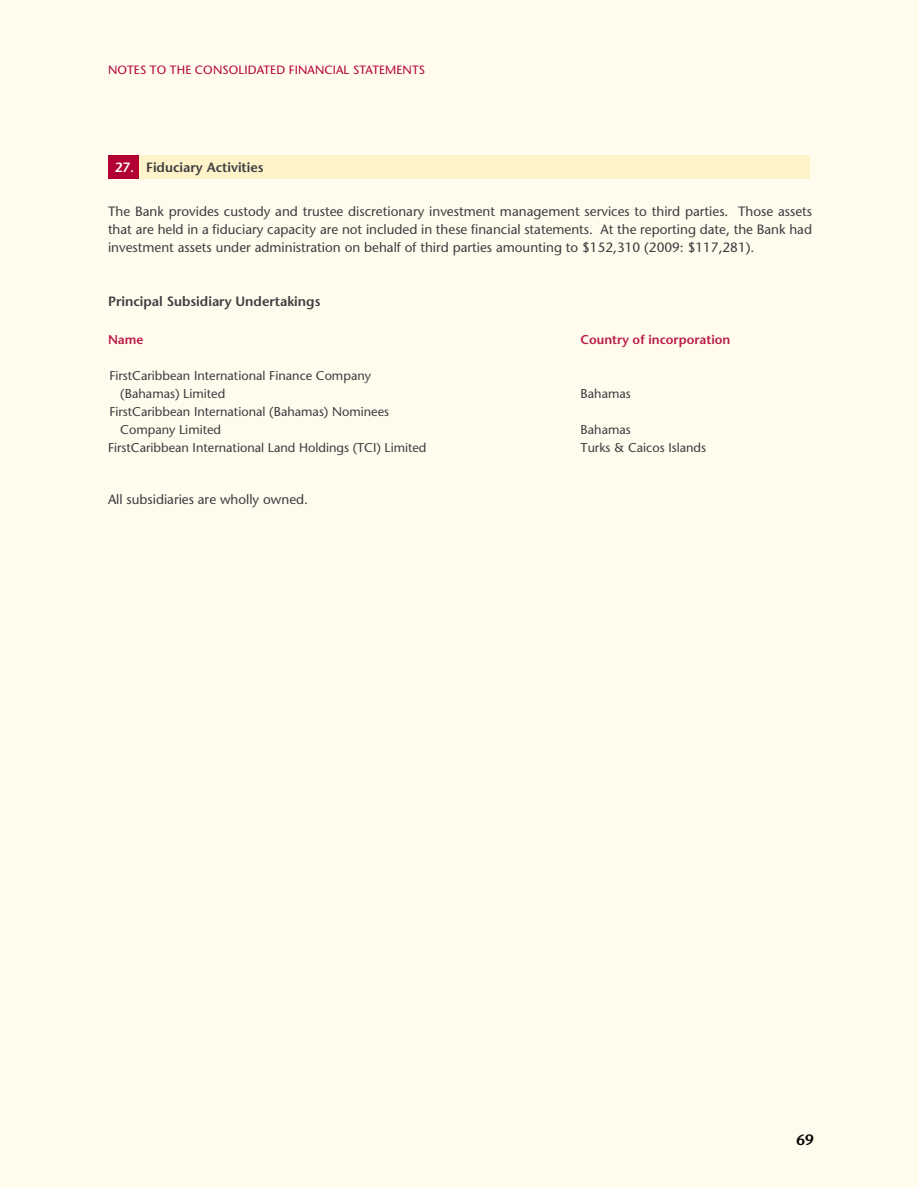
<style>
.page{position:relative;width:918px;height:1188px;background:#fffbed}
.page>*{position:absolute;margin:0;border:0;box-sizing:border-box;transform-origin:0 0}
.t1{font:600 15px "Stone Sans Std";color:#000}
.t2{font:500 13.5px/18px "Stone Sans Std";color:#3e3d40;text-align:justify}
.t3{font:600 13.5px "Stone Sans Std";color:#3e3d40}
.t4{font:500 12.75px/18px "Stone Sans Std";color:#3e3d40}
.t5{font:600 12.75px "Stone Sans Std";color:#bb1a48}
.t6{font:500 12px "Stone Sans Std";letter-spacing:.01em;color:#b30033}
.s1{color:#fff}
</style>
<div class="page">
<div style="left:108px;top:156px;width:31px;height:23px;background:#b30033"></div>
<div style="left:139px;top:156px;width:671px;height:23px;background:#fff3ca"></div>
<p class="t6" style="left:108px;top:62px;width:18px">Notes</p>
<p class="t6" style="left:150px;top:62px;width:62px">To The Consolidated</p>
<p class="t6" style="left:289px;top:62px;width:14px">Financial</p>
<p class="t6" style="left:353px;top:62px;width:15px">Statements</p>
<p class="t3" style="left:115px;top:159px;width:150px"><span class="s1">27.</span> Fiduciary Activities</p>
<p class="t2" style="left:108px;top:202px;width:706px">The Bank provides custody and trustee discretionary investment management services to third parties. Those assets that are held in a fiduciary capacity are not included in these financial statements. At the reporting date, the Bank had investment assets under administration on behalf of third parties amounting to $152,310 (2009: $117,281).</p>
<p class="t3" style="left:108px;top:293px;width:214px">Principal Subsidiary Undertakings</p>
<p class="t5" style="left:108px;top:332px;width:37px">Name</p>
<p class="t5" style="left:581px;top:332px;width:151px">Country of incorporation</p>
<p class="t4" style="left:120px;top:366px;width:252px;text-indent:-11px">FirstCaribbean International Finance Company (Bahamas) Limited</p>
<p class="t4" style="left:581px;top:384px;width:52px">Bahamas</p>
<p class="t4" style="left:120px;top:402px;width:270px;text-indent:-11px">FirstCaribbean International (Bahamas) Nominees<br>Company Limited</p>
<p class="t4" style="left:581px;top:420px;width:52px">Bahamas</p>
<p class="t4" style="left:108px;top:438px;width:320px">FirstCaribbean International Land Holdings (TCI) Limited</p>
<p class="t4" style="left:581px;top:438px;width:127px">Turks &amp; Caicos Islands</p>
<p class="t2" style="left:108px;top:490px;width:202px">All subsidiaries are wholly owned.</p>
<p class="t1" style="left:797px;top:1131px;width:19px">69</p>
</div>
